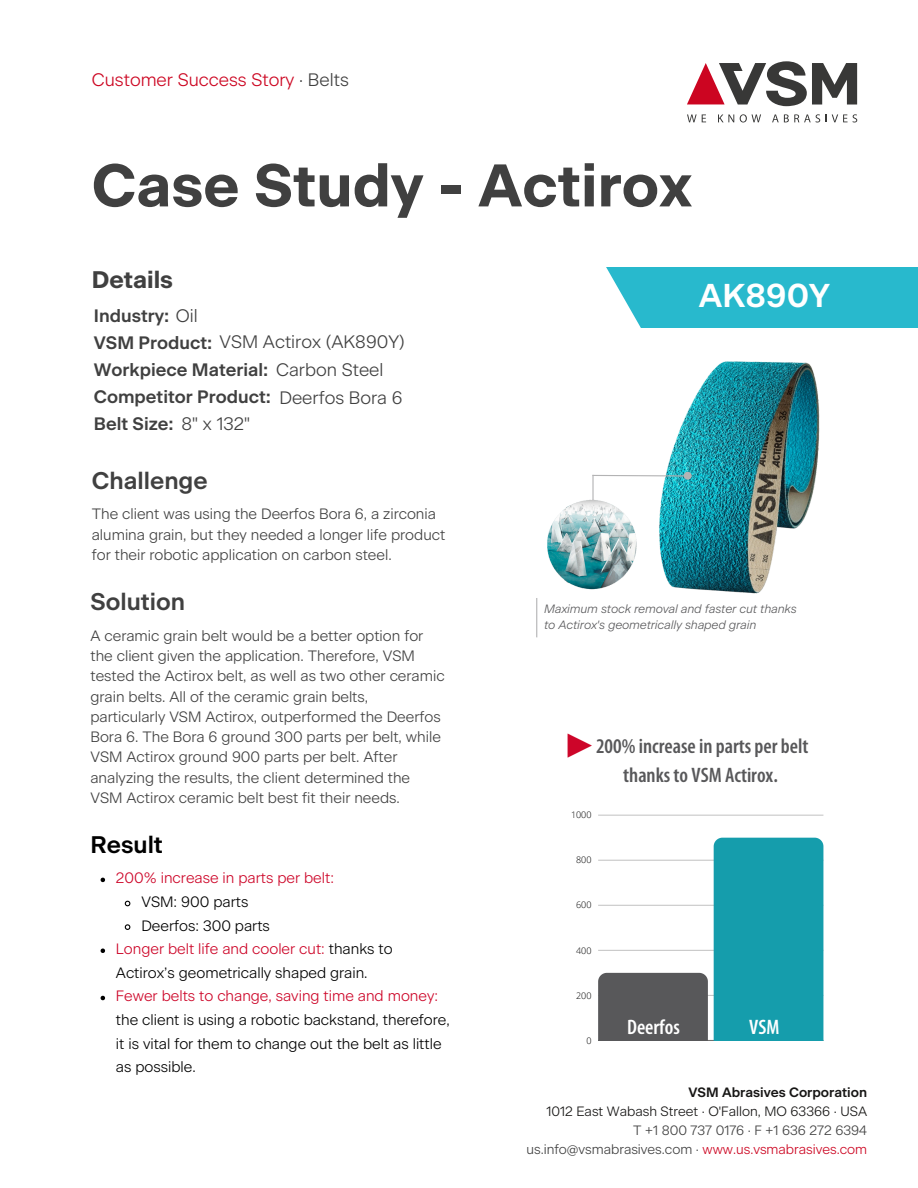
<style>
.page{position:relative;width:918px;height:1188px;background:#fff}
.page>*{position:absolute;margin:0;border:0;box-sizing:border-box;transform-origin:0 0}
.t1{font:700 60px "Beausite Classic";color:#404040}
.t2{font:40.5px "Arimo";color:#cd0529}
.t3{font:600 33px "Beausite Classic";color:#fff}
.t4{font:600 24px "Beausite Classic";color:#404040}
.t5{font:700 24px "Beausite Classic";color:#404040}
.t6{font:600 24px "Beausite Classic";color:#000}
.t7{font:600 condensed 21px/29.2px "Myriad Pro";color:#58585a;text-align:center}
.t8{font:600 condensed 21px "Myriad Pro";color:#fff}
.t9{font:600 18px/27px "Beausite Classic";color:#404040}
.t10{font:300 18px "Beausite Classic";color:#cc0521}
.t11{font:300 18px "Beausite Classic";color:#404040}
.t12{font:300 15px/20.2px "Beausite Classic";color:#404040}
.t13{font:300 15px/23.7px "Beausite Classic";color:#000}
.t14{font:300 15px "Beausite Classic";color:#cd0528}
.t15{font:300 13.5px "Beausite Classic";color:#404040}
.t16{font:300 13.5px "Beausite Classic";color:#171615}
.t17{font:600 13.5px "Beausite Classic";color:#171615}
.t18{font:italic 300 12px/16px "Beausite Classic";color:#58585a}
.t19{font:300 9px "Open Sans";color:#000}
.s1{color:#404040}
.s2{font-weight:300}
.s3{color:#cd0528}
.s4{color:#cc0521}
</style>
<div class="page">
<svg style="left:687px;top:61px;width:170px;height:45px"></svg>
<svg style="left:687px;top:114px;width:19px;height:8px"></svg>
<svg style="left:718px;top:114px;width:16px;height:8px"></svg>
<svg style="left:740px;top:114px;width:21px;height:9px"></svg>
<svg style="left:772px;top:114px;width:48px;height:9px"></svg>
<svg style="left:826px;top:114px;width:31px;height:9px"></svg>
<img style="left:659px;top:361px;width:161px;height:233px">
<hr style="left:592px;top:475px;width:2px;height:73px;background:#b3b3b4">
<img style="left:547px;top:497px;width:90px;height:93px">
<svg style="left:592px;top:474px;width:92px;height:3px"></svg>
<div style="left:684px;top:472px;width:8px;height:8px;background:#b3b3b4;border-radius:50%"></div>
<hr style="left:536px;top:598px;width:1px;height:39px;background:#b3b3b4">
<div style="left:600px;top:267px;width:318px;height:61px;background:#28b9cd"></div>
<svg style="left:600px;top:267px;width:41px;height:61px"></svg>
<svg style="left:101px;top:878px;width:4px;height:4px"></svg>
<svg style="left:124px;top:900px;width:7px;height:7px"></svg>
<svg style="left:124px;top:924px;width:7px;height:6px"></svg>
<svg style="left:101px;top:949px;width:4px;height:4px"></svg>
<svg style="left:101px;top:996px;width:4px;height:4px"></svg>
<hr style="left:598px;top:1040px;width:225px;height:1px;background:#000;opacity:.6">
<hr style="left:598px;top:995px;width:225px;height:1px;background:#000;opacity:.25">
<hr style="left:598px;top:950px;width:225px;height:1px;background:#cbcbcb">
<hr style="left:598px;top:905px;width:225px;height:1px;background:#cfcfcf">
<hr style="left:598px;top:860px;width:225px;height:1px;background:#d2d2d2">
<hr style="left:598px;top:815px;width:225px;height:1px;background:#d6d6d6">
<div style="left:598px;top:973px;width:110px;height:67px;background:#58585a"></div>
<div style="left:714px;top:838px;width:109px;height:202px;background:#159dac"></div>
<p class="t10" style="left:92px;top:71px;width:259px">Customer Success Story <span class="s1">· Belts</span></p>
<h2 class="t1" style="left:92px;top:158px;width:602px">Case Study - Actirox</h2>
<p class="t5" style="left:92px;top:268px;width:83px">Details</p>
<p class="t9" style="left:94px;top:303px;width:312px">Industry: <span class="s2">Oil<br></span>VSM Product: <span class="s2">VSM Actirox (AK890Y)<br></span>Workpiece Material: <span class="s2">Carbon Steel<br></span>Competitor Product:<br>Belt Size: <span class="s2">8" x 132"</span></p>
<p class="t11" style="left:279px;top:389px;width:125px">Deerfos Bora 6</p>
<h6 class="t4" style="left:92px;top:470px;width:117px">Challenge</h6>
<p class="t12" style="left:92px;top:505px;width:355px">The client was using the Deerfos Bora 6, a zirconia alumina grain, but they needed a longer life product for their robotic application on carbon steel.</p>
<p class="t4" style="left:90px;top:591px;width:96px">Solution</p>
<p class="t12" style="left:90px;top:626px;width:356px">A ceramic grain belt would be a better option for the client given the application. Therefore, VSM tested the Actirox belt, as well as two other ceramic grain belts. All of the ceramic grain belts, particularly VSM Actirox, outperformed the Deerfos Bora 6. The Bora 6 ground 300 parts per belt, while VSM Actirox ground 900 parts per belt. After analyzing the results, the client determined the VSM Actirox ceramic belt best fit their needs.</p>
<p class="t6" style="left:90px;top:834px;width:74px">Result</p>
<p class="t14" style="left:116px;top:871px;width:220px">200% increase in parts per belt:</p>
<h3 class="t13" style="left:141px;top:891px;width:108px">VSM: 900 parts</h3>
<p class="t13" style="left:141px;top:914px;width:130px">Deerfos: 300 parts</p>
<p class="t13" style="left:116px;top:938px;width:278px"><span class="s3">Longer belt life and cooler cut:</span> thanks to<br>Actirox’s geometrically shaped grain.</p>
<h3 class="t13" style="left:116px;top:985px;width:335px"><span class="s3">Fewer belts to change, saving time and money: </span>the client is using a robotic backstand, therefore, it is vital for them to change out the belt as little as possible.</h3>
<h3 class="t3" style="left:699px;top:280px;width:133px">AK890Y</h3>
<h1 class="t18" style="left:544px;top:601px;width:254px">Maximum stock removal and faster cut thanks to Actirox's geometrically shaped grain</h1>
<p class="t2" style="left:560px;top:720px;width:42px">►</p>
<p class="t7" style="left:596px;top:733px;width:214px">200% increase in parts per belt thanks to VSM Actirox.</p>
<p class="t19" style="left:571px;top:809px;width:22px">1000</p>
<p class="t19" style="left:576px;top:854px;width:17px">800</p>
<p class="t19" style="left:576px;top:899px;width:17px">600</p>
<p class="t19" style="left:576px;top:944px;width:17px">400</p>
<p class="t19" style="left:576px;top:989px;width:17px">200</p>
<p class="t19" style="left:587px;top:1034px;width:7px">0</p>
<p class="t8" style="left:627px;top:1018px;width:54px">Deerfos</p>
<p class="t8" style="left:749px;top:1018px;width:32px">VSM</p>
<p class="t17" style="left:689px;top:1086px;width:180px">VSM Abrasives Corporation</p>
<p class="t16" style="left:546px;top:1105px;width:322px">1012 East Wabash Street · O'Fallon, MO 63366 · USA</p>
<h5 class="t15" style="left:526px;top:1144px;width:342px">us.info@vsmabrasives.com · <span class="s4">www.us.vsmabrasives.com</span></h5>
<p class="t15" style="left:633px;top:1124px;width:235px">T +1 800 737 0176 · F +1 636 272 6394</p>
</div>
